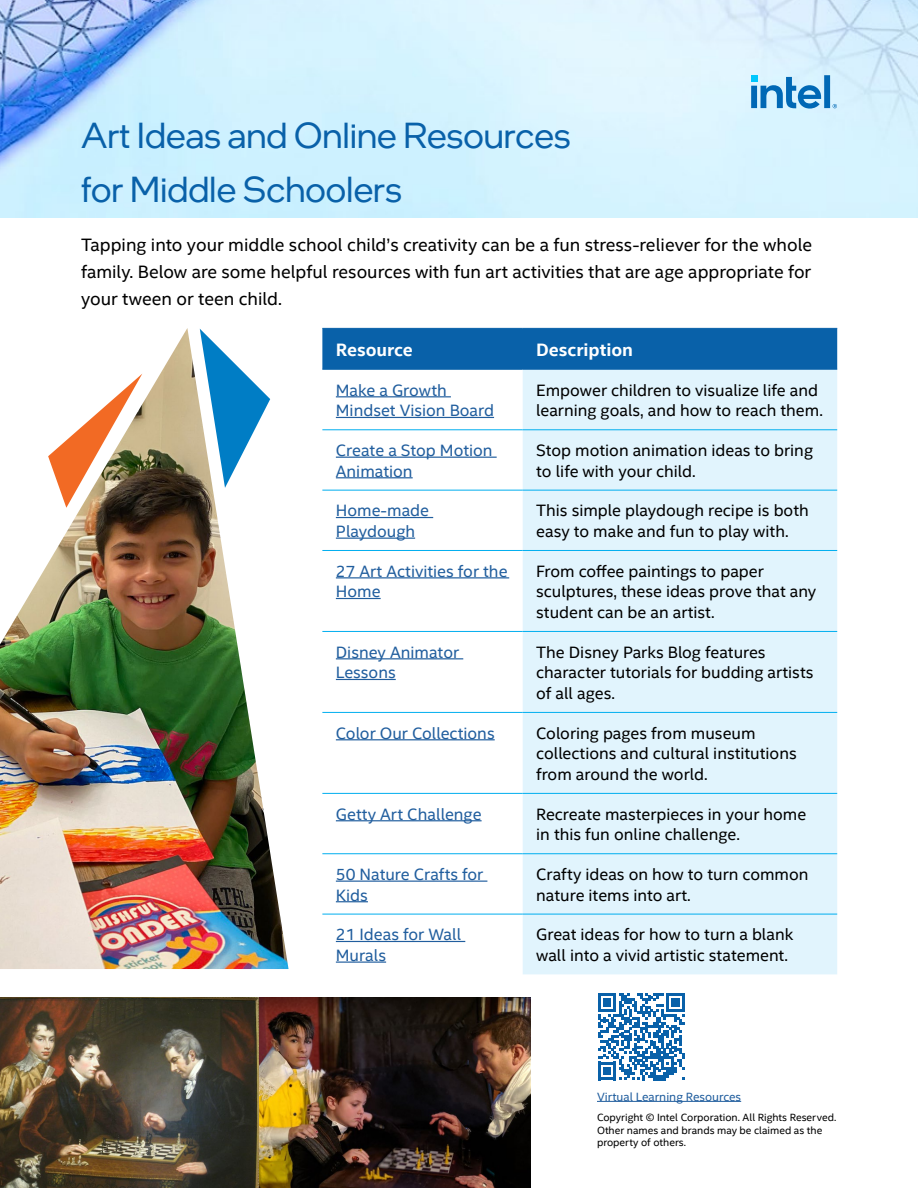
<style>
.page{position:relative;width:918px;height:1188px;background:#fff}
.page>*{position:absolute;margin:0;border:0;box-sizing:border-box;transform-origin:0 0}
.t1{font:36px/54px "Intel One Display";color:#0961a9}
.t2{font:18px/27px "Intel Clear";color:#000;text-align:justify}
.t3{font:700 18px "Intel Clear";color:#fff}
.t4{font:16.5px/20.7px "Intel Clear";color:#000}
.t5{font:16.5px/20.7px "Intel Clear";color:#215e9e}
.t6{font:12px "Intel Clear";color:#215e9e}
.t7{font:10.5px/12.6px "Intel Clear";color:#000}
</style>
<div class="page">
<img style="left:0;top:0;width:918px;height:218px">
<hr style="left:597px;top:1101px;width:144px;height:1px;background:#215e9e">
<svg style="left:598px;top:993px;width:87px;height:87px"></svg>
<svg style="left:751px;top:75px;width:86px;height:34px;background:#7cb9e0"></svg>
<div style="left:322px;top:329px;width:515px;height:40px;background:#0961a9"></div>
<div style="left:523px;top:370px;width:314px;height:604px;background:#e1f4fd"></div>
<hr style="left:322px;top:328px;width:201px;height:1px;background:#0961a9">
<hr style="left:523px;top:328px;width:314px;height:1px;background:#0961a9">
<hr style="left:322px;top:369px;width:201px;height:1px;background:#0961a9">
<hr style="left:523px;top:369px;width:314px;height:1px;background:#0961a9">
<hr style="left:322px;top:429px;width:201px;height:1px;background:#00aeef">
<hr style="left:523px;top:429px;width:314px;height:1px;background:#00aeef">
<hr style="left:322px;top:490px;width:201px;height:1px;background:#00aeef">
<hr style="left:523px;top:490px;width:314px;height:1px;background:#00aeef">
<hr style="left:322px;top:550px;width:201px;height:1px;background:#00aeef">
<hr style="left:523px;top:550px;width:314px;height:1px;background:#00aeef">
<hr style="left:322px;top:631px;width:201px;height:1px;background:#00aeef">
<hr style="left:523px;top:631px;width:314px;height:1px;background:#00aeef">
<hr style="left:322px;top:712px;width:201px;height:1px;background:#00aeef">
<hr style="left:523px;top:712px;width:314px;height:1px;background:#00aeef">
<hr style="left:322px;top:793px;width:201px;height:1px;background:#00aeef">
<hr style="left:523px;top:793px;width:314px;height:1px;background:#00aeef">
<hr style="left:322px;top:853px;width:201px;height:1px;background:#00aeef">
<hr style="left:523px;top:853px;width:314px;height:1px;background:#00aeef">
<hr style="left:322px;top:914px;width:201px;height:1px;background:#00aeef">
<hr style="left:523px;top:914px;width:314px;height:1px;background:#00aeef">
<hr style="left:336px;top:396px;width:115px;height:1px;background:#215e9e">
<hr style="left:336px;top:417px;width:158px;height:1px;background:#215e9e">
<hr style="left:336px;top:457px;width:161px;height:1px;background:#215e9e">
<hr style="left:336px;top:477px;width:77px;height:1px;background:#215e9e">
<hr style="left:336px;top:517px;width:97px;height:1px;background:#215e9e">
<hr style="left:336px;top:538px;width:79px;height:1px;background:#215e9e">
<hr style="left:336px;top:577px;width:173px;height:1px;background:#215e9e">
<hr style="left:336px;top:598px;width:45px;height:1px;background:#215e9e">
<hr style="left:336px;top:658px;width:127px;height:1px;background:#215e9e">
<hr style="left:336px;top:679px;width:60px;height:1px;background:#215e9e">
<hr style="left:336px;top:739px;width:159px;height:1px;background:#215e9e">
<hr style="left:336px;top:820px;width:146px;height:1px;background:#215e9e">
<hr style="left:336px;top:881px;width:151px;height:1px;background:#215e9e">
<hr style="left:336px;top:901px;width:32px;height:1px;background:#215e9e">
<hr style="left:336px;top:941px;width:129px;height:1px;background:#215e9e">
<hr style="left:336px;top:962px;width:50px;height:1px;background:#215e9e">
<img style="left:0;top:998px;width:530px;height:190px">
<img style="left:0;top:328px;width:289px;height:641px">
<svg style="left:48px;top:374px;width:94px;height:134px"></svg>
<svg style="left:200px;top:329px;width:70px;height:159px"></svg>
<h1 class="t1" style="left:81px;top:108px;width:491px">Art Ideas and Online Resources for Middle Schoolers</h1>
<p class="t2" style="left:81px;top:231px;width:733px">Tapping into your middle school child’s creativity can be a fun stress-reliever for the whole family. Below are some helpful resources with fun art activities that are age appropriate for your tween or teen child.</p>
<p class="t3" style="left:336px;top:337px;width:78px">Resource</p>
<p class="t3" style="left:536px;top:337px;width:99px">Description</p>
<p class="t5" style="left:336px;top:379px;width:160px">Make a Growth<br>Mindset Vision Board</p>
<p class="t4" style="left:536px;top:379px;width:288px">Empower children to visualize life and learning goals, and how to reach them.</p>
<p class="t5" style="left:336px;top:439px;width:158px">Create a Stop Motion<br>Animation</p>
<p class="t4" style="left:536px;top:439px;width:278px">Stop motion animation ideas to bring to life with your child.</p>
<p class="t5" style="left:336px;top:500px;width:95px">Home-made<br>Playdough</p>
<p class="t4" style="left:536px;top:500px;width:274px">This simple playdough recipe is both easy to make and fun to play with.</p>
<p class="t5" style="left:336px;top:560px;width:173px">27 Art Activities for the<br>Home</p>
<p class="t4" style="left:536px;top:560px;width:282px">From coffee paintings to paper sculptures, these ideas prove that any student can be an artist.</p>
<p class="t5" style="left:336px;top:641px;width:125px">Disney Animator<br>Lessons</p>
<p class="t4" style="left:536px;top:641px;width:279px">The Disney Parks Blog features character tutorials for budding artists of all ages.</p>
<p class="t5" style="left:336px;top:722px;width:160px">Color Our Collections</p>
<p class="t4" style="left:536px;top:722px;width:262px">Coloring pages from museum collections and cultural institutions from around the world.</p>
<p class="t5" style="left:336px;top:803px;width:147px">Getty Art Challenge</p>
<p class="t4" style="left:536px;top:803px;width:272px">Recreate masterpieces in your home in this fun online challenge.</p>
<p class="t5" style="left:336px;top:863px;width:149px">50 Nature Crafts for<br>Kids</p>
<p class="t4" style="left:536px;top:863px;width:274px">Crafty ideas on how to turn common nature items into art.</p>
<p class="t5" style="left:336px;top:924px;width:127px">21 Ideas for Wall<br>Murals</p>
<p class="t4" style="left:536px;top:924px;width:259px">Great ideas for how to turn a blank wall into a vivid artistic statement.</p>
<p class="t6" style="left:597px;top:1088px;width:146px">Virtual Learning Resources</p>
<p class="t7" style="left:597px;top:1111px;width:241px">Copyright © Intel Corporation. All Rights Reserved.<br>Other names and brands may be claimed as the property of others.</p>
</div>
